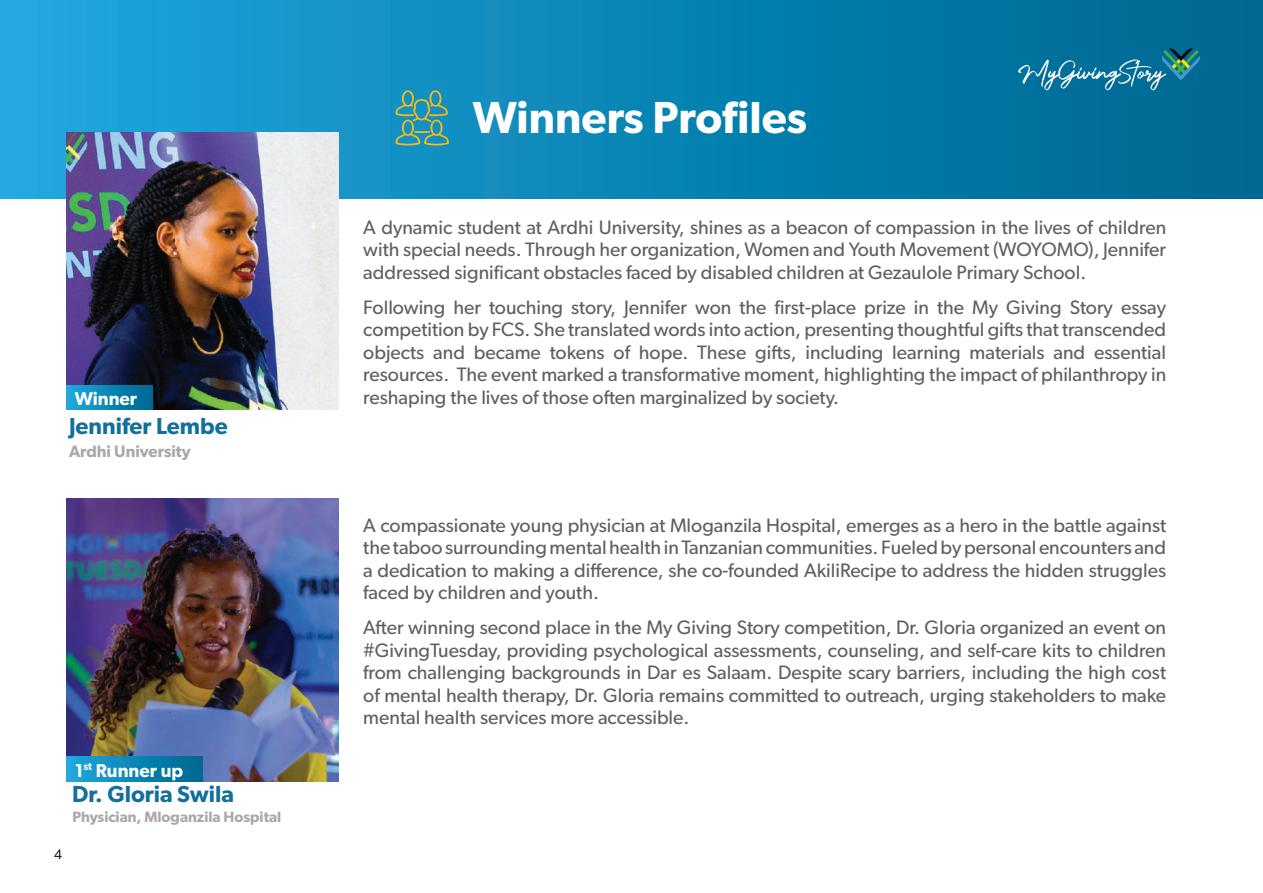
<style>
.page{position:relative;width:1263px;height:893px;background:#fff}
.page>*{position:absolute;margin:0;border:0;box-sizing:border-box;transform-origin:0 0}
.t1{font:600 45px "Gibson";color:#fff}
.t2{font:600 23.25px "Gibson";color:#136f9b}
.t3{font:19.5px/22.5px "Gibson";color:#5e5f5f;text-align:justify}
.t4{font:600 18.6px "Gibson";color:#fff}
.t5{font:600 16.5px "Gibson";color:#aba6a8}
.t6{font:600 15px "Gibson";color:#aba6a8}
.t7{font:13.5px "Gibson";color:#231f20}
</style>
<div class="page">
<div style="left:0;top:0;width:1263px;height:198px;background:linear-gradient(to right,#1fa7de,#00658f)"></div>
<svg style="left:1018px;top:48px;width:182px;height:43px"></svg>
<img style="left:66px;top:499px;width:273px;height:282px">
<img style="left:66px;top:132px;width:273px;height:278px">
<div style="left:66px;top:385px;width:87px;height:25px;background:linear-gradient(to right,#1fa8de,#00668f)"></div>
<div style="left:66px;top:757px;width:136px;height:24px;background:linear-gradient(to right,#1fa8de,#006790)"></div>
<svg style="left:395px;top:89px;width:54px;height:57px"></svg>
<p class="t4" style="left:75px;top:387px;width:64px">Winner</p>
<p class="t2" style="left:69px;top:412px;width:160px">Jennifer Lembe</p>
<p class="t5" style="left:69px;top:441px;width:123px">Ardhi University</p>
<p class="t4" style="left:75px;top:759px;width:110px">1<sup>st</sup> Runner up</p>
<p class="t2" style="left:72px;top:780px;width:164px">Dr. Gloria Swila</p>
<p class="t7" style="left:54px;top:846px;width:9px">4</p>
<p class="t6" style="left:72px;top:808px;width:210px">Physician, Mloganzila Hospital</p>
<h1 class="t1" style="left:473px;top:91px;width:336px">Winners Profiles</h1>
<p class="t3" style="left:363px;top:216px;width:804px">A dynamic student at Ardhi University, shines as a beacon of compassion in the lives of children with special needs. Through her organization, Women and Youth Movement (WOYOMO), Jennifer addressed significant obstacles faced by disabled children at Gezaulole Primary School.</p>
<p class="t3" style="left:363px;top:296px;width:804px">Following her touching story, Jennifer won the first-place prize in the My Giving Story essay competition by FCS. She translated words into action, presenting thoughtful gifts that transcended objects and became tokens of hope. These gifts, including learning materials and essential resources. The event marked a transformative moment, highlighting the impact of philanthropy in reshaping the lives of those often marginalized by society.</p>
<p class="t3" style="left:363px;top:514px;width:804px">A compassionate young physician at Mloganzila Hospital, emerges as a hero in the battle against the taboo surrounding mental health in Tanzanian communities. Fueled by personal encounters and a dedication to making a difference, she co-founded AkiliRecipe to address the hidden struggles faced by children and youth.</p>
<p class="t3" style="left:363px;top:616px;width:804px">After winning second place in the My Giving Story competition, Dr. Gloria organized an event on #GivingTuesday, providing psychological assessments, counseling, and self-care kits to children from challenging backgrounds in Dar es Salaam. Despite scary barriers, including the high cost of mental health therapy, Dr. Gloria remains committed to outreach, urging stakeholders to make mental health services more accessible.</p>
</div>
